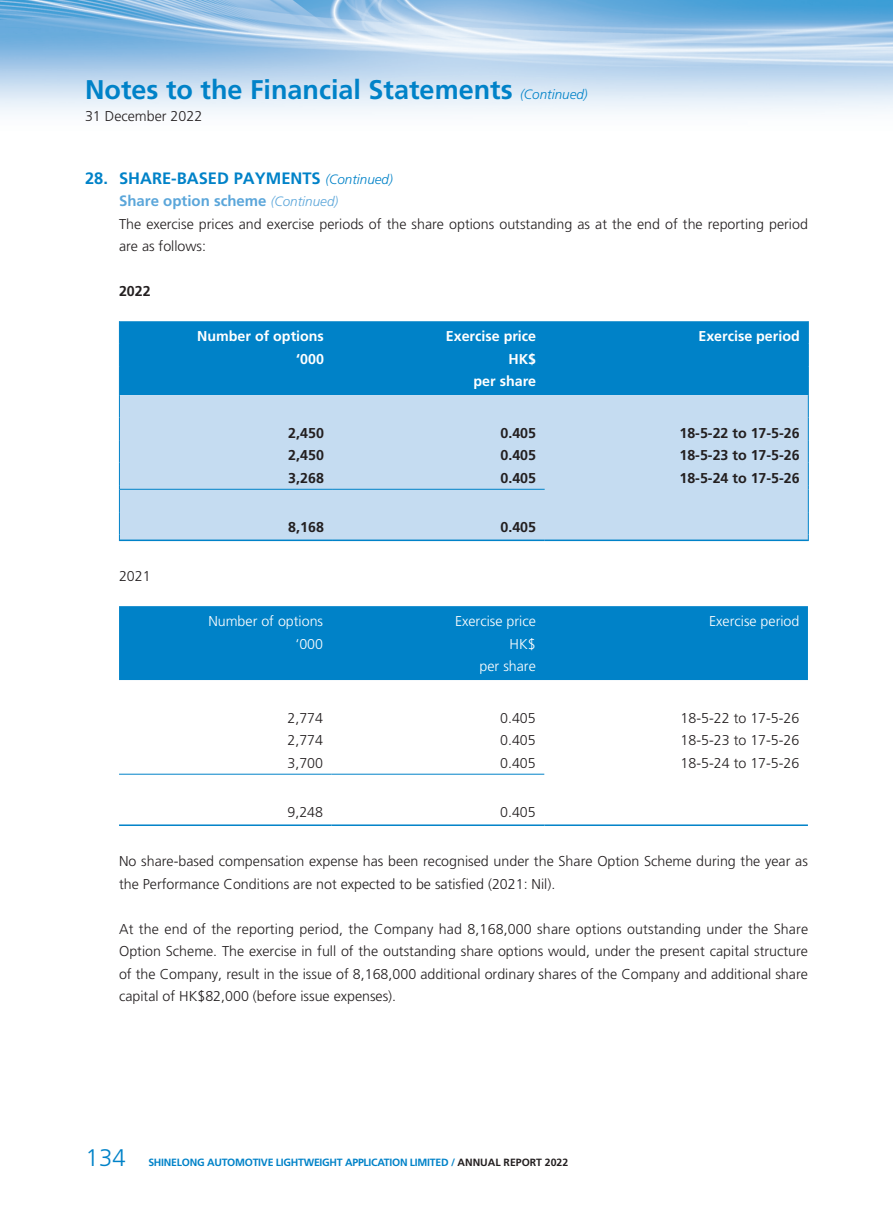
<style>
.page{position:relative;width:893px;height:1212px;background:#fff}
.page>*{position:absolute;margin:0;border:0;box-sizing:border-box;transform-origin:0 0}
.t1{font:700 27px "Frutiger LT Std";color:#0082c8}
.t2{font:300 24px "Frutiger LT Std";color:#0082c8}
._01_H1{font:700 16.5px "Frutiger LT Std";color:#0082c8}
._02_H2{font:700 15px "Frutiger LT Std";color:#5ba6da}
._00_txt{font:300 14.25px/22.5px "Frutiger LT Std";color:#231f20}
._50_Table_txt{font:700 14.25px "Frutiger LT Std";color:#231f20}
._50_Table_txt-2{font:300 14.25px "Frutiger LT Std";color:#231f20}
._50_Table_txt-3{font:700 14.25px "Frutiger LT Std";color:#fff}
._50_Table_txt-4{font:300 14.25px "Frutiger LT Std";color:#fff}
._00_txt-2{font:700 14.25px "Frutiger LT Std";color:#231f20}
.t3{font:700 10.5px "Frutiger LT Std";letter-spacing:-.025em;color:#0082c8}
.s1{font-weight:300;font-style:italic;font-size:13.5px}
.s2{color:#231f20}
</style>
<div class="page">
<img style="left:0;top:0;width:893px;height:775px">
<div style="left:120px;top:321px;width:688px;height:74px;background:#0082c8"></div>
<div style="left:120px;top:395px;width:688px;height:144px;background:#c5dcf1"></div>
<svg style="left:119px;top:321px;width:1px;height:220px"></svg>
<svg style="left:808px;top:321px;width:1px;height:220px"></svg>
<hr style="left:120px;top:489px;width:212px;height:1px;background:#0082c8">
<hr style="left:332px;top:489px;width:213px;height:1px;background:#0082c8">
<hr style="left:120px;top:539px;width:212px;height:2px;background:#0082c8">
<hr style="left:332px;top:539px;width:213px;height:2px;background:#0082c8">
<hr style="left:545px;top:539px;width:263px;height:2px;background:#0082c8">
<div style="left:119px;top:606px;width:689px;height:74px;background:#0082c8"></div>
<hr style="left:119px;top:774px;width:213px;height:1px;background:#0082c8">
<hr style="left:332px;top:774px;width:212px;height:1px;background:#0082c8">
<hr style="left:119px;top:824px;width:213px;height:2px;background:#0082c8">
<hr style="left:332px;top:824px;width:212px;height:2px;background:#0082c8">
<hr style="left:544px;top:824px;width:264px;height:2px;background:#0082c8">
<h1 class="t1" style="left:85px;top:74px;width:504px">Notes to the Financial Statements <span class="s1">(Continued)</span></h1>
<p class="_00_txt" style="left:85px;top:105px;width:119px">31 December 2022</p>
<p class="_01_H1" style="left:85px;top:168px;width:309px">28. SHARE-BASED PAYMENTS <span class="s1">(Continued)</span></p>
<p class="_02_H2" style="left:119px;top:192px;width:221px">Share option scheme <span class="s1">(Continued)</span></p>
<p class="_00_txt" style="left:119px;top:213px;width:690px">The exercise prices and exercise periods of the share options outstanding as at the end of the reporting period are as follows:</p>
<p class="_00_txt-2" style="left:119px;top:283px;width:33px">2022</p>
<p class="_50_Table_txt-3" style="left:197px;top:328px;width:128px">Number of options</p>
<p class="_50_Table_txt-3" style="left:446px;top:328px;width:92px">Exercise price</p>
<p class="_50_Table_txt-3" style="left:698px;top:328px;width:103px">Exercise period</p>
<p class="_50_Table_txt-3" style="left:296px;top:350px;width:29px">‘000</p>
<p class="_50_Table_txt-3" style="left:508px;top:350px;width:29px">HK$</p>
<p class="_50_Table_txt-3" style="left:474px;top:373px;width:64px">per share</p>
<p class="_50_Table_txt" style="left:288px;top:424px;width:37px">2,450</p>
<p class="_50_Table_txt" style="left:500px;top:424px;width:37px">0.405</p>
<p class="_50_Table_txt" style="left:679px;top:424px;width:122px">18-5-22 to 17-5-26</p>
<p class="_50_Table_txt" style="left:288px;top:447px;width:37px">2,450</p>
<p class="_50_Table_txt" style="left:500px;top:447px;width:37px">0.405</p>
<p class="_50_Table_txt" style="left:679px;top:447px;width:122px">18-5-23 to 17-5-26</p>
<p class="_50_Table_txt" style="left:288px;top:469px;width:37px">3,268</p>
<p class="_50_Table_txt" style="left:500px;top:469px;width:37px">0.405</p>
<p class="_50_Table_txt" style="left:679px;top:469px;width:122px">18-5-24 to 17-5-26</p>
<p class="_50_Table_txt" style="left:288px;top:519px;width:37px">8,168</p>
<p class="_50_Table_txt" style="left:500px;top:519px;width:37px">0.405</p>
<p class="_00_txt" style="left:119px;top:565px;width:33px">2021</p>
<p class="_50_Table_txt-4" style="left:208px;top:613px;width:116px">Number of options</p>
<p class="_50_Table_txt-4" style="left:455px;top:613px;width:82px">Exercise price</p>
<p class="_50_Table_txt-4" style="left:709px;top:613px;width:92px">Exercise period</p>
<p class="_50_Table_txt-4" style="left:295px;top:636px;width:29px">‘000</p>
<p class="_50_Table_txt-4" style="left:510px;top:636px;width:28px">HK$</p>
<p class="_50_Table_txt-4" style="left:480px;top:658px;width:58px">per share</p>
<p class="_50_Table_txt-2" style="left:287px;top:710px;width:37px">2,774</p>
<p class="_50_Table_txt-2" style="left:500px;top:710px;width:37px">0.405</p>
<p class="_50_Table_txt-2" style="left:681px;top:710px;width:120px">18-5-22 to 17-5-26</p>
<p class="_50_Table_txt-2" style="left:287px;top:732px;width:37px">2,774</p>
<p class="_50_Table_txt-2" style="left:500px;top:732px;width:37px">0.405</p>
<p class="_50_Table_txt-2" style="left:681px;top:732px;width:120px">18-5-23 to 17-5-26</p>
<p class="_50_Table_txt-2" style="left:287px;top:755px;width:37px">3,700</p>
<p class="_50_Table_txt-2" style="left:500px;top:755px;width:37px">0.405</p>
<p class="_50_Table_txt-2" style="left:681px;top:755px;width:120px">18-5-24 to 17-5-26</p>
<p class="_50_Table_txt-2" style="left:287px;top:804px;width:37px">9,248</p>
<p class="_50_Table_txt-2" style="left:500px;top:804px;width:37px">0.405</p>
<p class="_00_txt" style="left:119px;top:850px;width:690px">No share-based compensation expense has been recognised under the Share Option Scheme during the year as the Performance Conditions are not expected to be satisfied (2021: Nil).</p>
<p class="_00_txt" style="left:119px;top:918px;width:691px;text-align:justify">At the end of the reporting period, the Company had 8,168,000 share options outstanding under the Share Option Scheme. The exercise in full of the outstanding share options would, under the present capital structure of the Company, result in the issue of 8,168,000 additional ordinary shares of the Company and additional share capital of HK$82,000 (before issue expenses).</p>
<h2 class="t2" style="left:86px;top:1144px;width:42px">134</h2>
<p class="t3" style="left:148px;top:1156px;width:421px">SHINELONG AUTOMOTIVE LIGHTWEIGHT APPLICATION LIMITED / <span class="s2">ANNUAL REPORT 2022</span></p>
</div>
